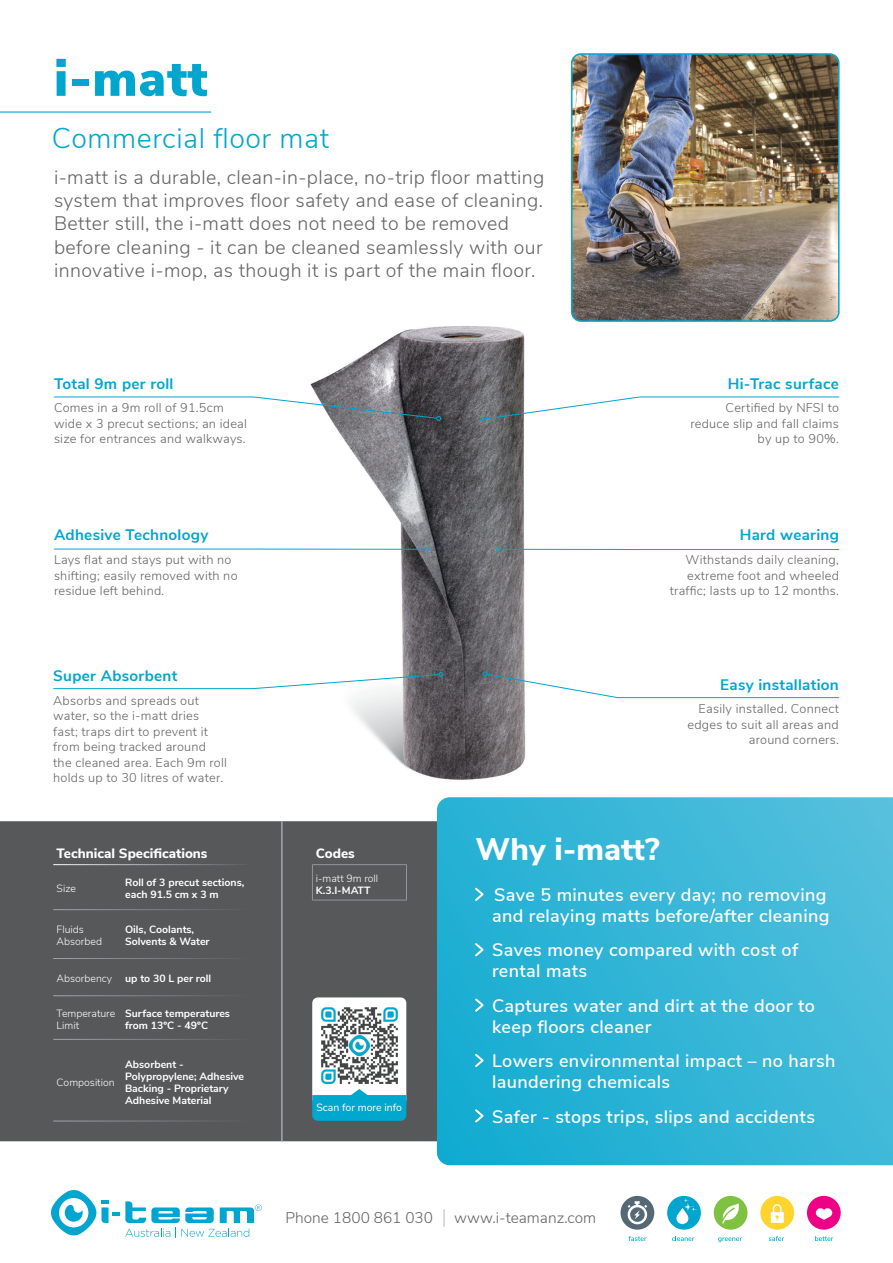
<style>
.page{position:relative;width:893px;height:1263px;background:#fff}
.page>*{position:absolute;margin:0;border:0;box-sizing:border-box;transform-origin:0 0}
.Product_Name{font:900 50.1px "Nunito Sans";color:#00a6ce}
.Product_Name-2{font:800 31.2px "Nunito Sans";color:#fff}
.Product_Name-3{font:300 28.5px "Nunito Sans";letter-spacing:.02em;color:#00a6ce}
.Product_Name-4{font:300 19.5px/23.4px "Nunito Sans";letter-spacing:.02em;color:#636366}
.t1{font:600 18px/21px "Nunito Sans";letter-spacing:.02em;color:#fff}
.Product_Name-5{font:300 15.45px "Nunito Sans";color:#636366}
.Paragraph_Style_1{font:700 15.3px "Nunito Sans";letter-spacing:.02em;color:#00a6ce}
.t2{font:800 13.5px "Nunito Sans";color:#fff}
.Paragraph_Style_2{font:300 12.75px/15.5px "Nunito Sans";letter-spacing:.02em;color:#636366}
.t3{font:700 10.5px/12px "Nunito Sans";color:#fff}
.t4{font:300 10.5px/12px "Nunito Sans";color:#fff}
.t5{font:10.5px "Nunito Sans";color:#fff}
.s1{font-weight:200;font-size:19.5px;color:#adaeb2}
</style>
<div class="page">
<img style="left:310px;top:326px;width:216px;height:454px">
<div style="left:0;top:821px;width:437px;height:320px;background:#57585a"></div>
<svg style="left:437px;top:797px;width:456px;height:368px;background:#33b5d6"></svg>
<hr style="left:0;top:111px;width:211px;height:2px;background:#00a6ce">
<svg style="left:53px;top:672px;width:390px;height:17px"></svg>
<svg style="left:54px;top:396px;width:387px;height:25px"></svg>
<div style="left:620px;top:1196px;width:34px;height:34px;background:#546973;border-radius:50%"></div>
<div style="left:667px;top:1196px;width:34px;height:34px;background:#00a6ce;border-radius:50%"></div>
<div style="left:714px;top:1196px;width:33px;height:34px;background:#7fc241;border-radius:50%"></div>
<div style="left:760px;top:1196px;width:34px;height:34px;background:#ffd42c;border-radius:50%"></div>
<div style="left:807px;top:1196px;width:34px;height:34px;background:#ed0286;border-radius:50%"></div>
<svg style="left:676px;top:1198px;width:20px;height:26px"></svg>
<svg style="left:771px;top:1204px;width:13px;height:19px"></svg>
<svg style="left:722px;top:1203px;width:17px;height:21px"></svg>
<svg style="left:815px;top:1208px;width:18px;height:12px"></svg>
<svg style="left:628px;top:1201px;width:19px;height:23px"></svg>
<svg style="left:672px;top:1236px;width:22px;height:5px"></svg>
<svg style="left:769px;top:1236px;width:15px;height:5px"></svg>
<svg style="left:718px;top:1237px;width:24px;height:5px"></svg>
<svg style="left:815px;top:1236px;width:18px;height:5px"></svg>
<svg style="left:628px;top:1236px;width:18px;height:5px"></svg>
<svg style="left:51px;top:1190px;width:45px;height:45px"></svg>
<svg style="left:102px;top:1200px;width:17px;height:23px"></svg>
<svg style="left:125px;top:1201px;width:137px;height:37px"></svg>
<svg style="left:473px;top:886px;width:13px;height:17px"></svg>
<svg style="left:473px;top:941px;width:13px;height:17px"></svg>
<svg style="left:473px;top:997px;width:13px;height:16px"></svg>
<svg style="left:473px;top:1052px;width:13px;height:17px"></svg>
<svg style="left:473px;top:1107px;width:13px;height:17px"></svg>
<hr style="left:53px;top:909px;width:69px;height:1px;background:#fff">
<hr style="left:122px;top:909px;width:130px;height:1px;background:#fff">
<hr style="left:53px;top:958px;width:69px;height:1px;background:#fff">
<hr style="left:122px;top:958px;width:130px;height:1px;background:#fff">
<hr style="left:53px;top:995px;width:69px;height:1px;background:#fff">
<hr style="left:122px;top:995px;width:130px;height:1px;background:#fff">
<hr style="left:53px;top:1039px;width:69px;height:1px;background:#fff">
<hr style="left:122px;top:1039px;width:130px;height:1px;background:#fff">
<hr style="left:53px;top:1121px;width:69px;height:1px;background:#fff">
<hr style="left:122px;top:1121px;width:130px;height:1px;background:#fff">
<hr style="left:53px;top:864px;width:69px;height:1px;background:#fff">
<hr style="left:122px;top:864px;width:130px;height:1px;background:#fff">
<svg style="left:496px;top:547px;width:344px;height:5px"></svg>
<svg style="left:480px;top:396px;width:360px;height:26px"></svg>
<svg style="left:483px;top:671px;width:357px;height:27px"></svg>
<svg style="left:54px;top:547px;width:375px;height:5px"></svg>
<img style="left:574px;top:56px;width:263px;height:263px">
<div style="left:571px;top:53px;width:269px;height:269px;border:2px solid #00a6cf;border-radius:9px"></div>
<hr style="left:312px;top:864px;width:95px;height:1px;background:#939598">
<hr style="left:312px;top:865px;width:1px;height:35px;background:#939598">
<hr style="left:406px;top:865px;width:1px;height:35px;background:#939598">
<hr style="left:312px;top:900px;width:95px;height:1px;background:#939598">
<svg style="left:312px;top:997px;width:94px;height:124px"></svg>
<hr style="left:281px;top:821px;width:2px;height:320px;background:#a5a6aa">
<p class="Product_Name" style="left:54px;top:42px;width:155px">i-matt</p>
<p class="Product_Name-3" style="left:52px;top:117px;width:279px">Commercial floor mat</p>
<p class="Product_Name-4" style="left:54px;top:164px;width:492px">i-matt is a durable, clean-in-place, no-trip floor matting system that improves floor safety and ease of cleaning.<br>Better still, the i-matt does not need to be removed before cleaning - it can be cleaned seamlessly with our innovative i-mop, as though it is part of the main floor.</p>
<p class="Paragraph_Style_1" style="left:54px;top:372px;width:121px">Total 9m per roll</p>
<p class="Paragraph_Style_2" style="left:54px;top:399px;width:195px">Comes in a 9m roll of 91.5cm wide x 3 precut sections; an ideal size for entrances and walkways.</p>
<p class="Paragraph_Style_1" style="left:54px;top:524px;width:156px">Adhesive Technology</p>
<p class="Paragraph_Style_2" style="left:54px;top:551px;width:185px">Lays flat and stays put with no shifting; easily removed with no residue left behind.</p>
<p class="Paragraph_Style_1" style="left:53px;top:664px;width:126px">Super Absorbent</p>
<p class="Paragraph_Style_2" style="left:53px;top:692px;width:175px">Absorbs and spreads out water, so the i-matt dries<br>fast; traps dirt to prevent it from being tracked around the cleaned area. Each 9m roll holds up to 30 litres of water.</p>
<p class="Paragraph_Style_1" style="left:728px;top:372px;width:113px">Hi-Trac surface</p>
<p class="Paragraph_Style_2" style="left:690px;top:399px;width:150px;text-align:right">Certified by NFSI to reduce slip and fall claims by up to 90%.</p>
<p class="Paragraph_Style_1" style="left:740px;top:524px;width:101px">Hard wearing</p>
<p class="Paragraph_Style_2" style="left:670px;top:551px;width:171px;text-align:right">Withstands daily cleaning, extreme foot and wheeled traffic; lasts up to 12 months.</p>
<p class="Paragraph_Style_1" style="left:720px;top:673px;width:120px">Easy installation</p>
<p class="Paragraph_Style_2" style="left:687px;top:700px;width:153px;text-align:right">Easily installed. Connect edges to suit all areas and around corners.</p>
<p class="t2" style="left:57px;top:844px;width:152px">Technical Specifications</p>
<p class="t4" style="left:57px;top:882px;width:21px">Size</p>
<p class="t3" style="left:125px;top:876px;width:121px">Roll of 3 precut sections, each 91.5 cm x 3 m</p>
<p class="t4" style="left:57px;top:923px;width:47px">Fluids<br>Absorbed</p>
<p class="t3" style="left:125px;top:923px;width:71px">Oils, Coolants,</p>
<p class="t3" style="left:125px;top:935px;width:86px">Solvents &amp; Water</p>
<p class="t4" style="left:57px;top:972px;width:57px">Absorbency</p>
<p class="t3" style="left:125px;top:972px;width:88px">up to 30 L per roll</p>
<p class="t4" style="left:57px;top:1006px;width:60px">Temperature<br>Limit</p>
<p class="t3" style="left:125px;top:1006px;width:106px">Surface temperatures from 13ºC - 49ºC</p>
<p class="t4" style="left:57px;top:1075px;width:60px">Composition</p>
<p class="t3" style="left:125px;top:1057px;width:120px">Absorbent -<br>Polypropylene; Adhesive<br>Backing - Proprietary<br>Adhesive Material</p>
<p class="t2" style="left:316px;top:844px;width:41px">Codes</p>
<p class="t4" style="left:316px;top:871px;width:64px">i-matt 9m roll</p>
<p class="t3" style="left:316px;top:883px;width:56px">K.3.I-MATT</p>
<p class="t5" style="left:316px;top:1100px;width:87px">Scan for more info</p>
<p class="Product_Name-2" style="left:476px;top:826px;width:186px">Why i-matt?</p>
<p class="t1" style="left:492px;top:883px;width:339px">Save 5 minutes every day; no removing and relaying matts before/after cleaning</p>
<p class="t1" style="left:492px;top:938px;width:308px">Saves money compared with cost of rental mats</p>
<p class="t1" style="left:492px;top:994px;width:324px">Captures water and dirt at the door to keep floors cleaner</p>
<p class="t1" style="left:492px;top:1049px;width:345px">Lowers environmental impact – no harsh laundering chemicals</p>
<p class="t1" style="left:492px;top:1105px;width:324px">Safer - stops trips, slips and accidents</p>
<p class="Product_Name-5" style="left:285px;top:1206px;width:312px">Phone 1800 861 030 <span class="s1">|</span> www.i-teamanz.com</p>
</div>
